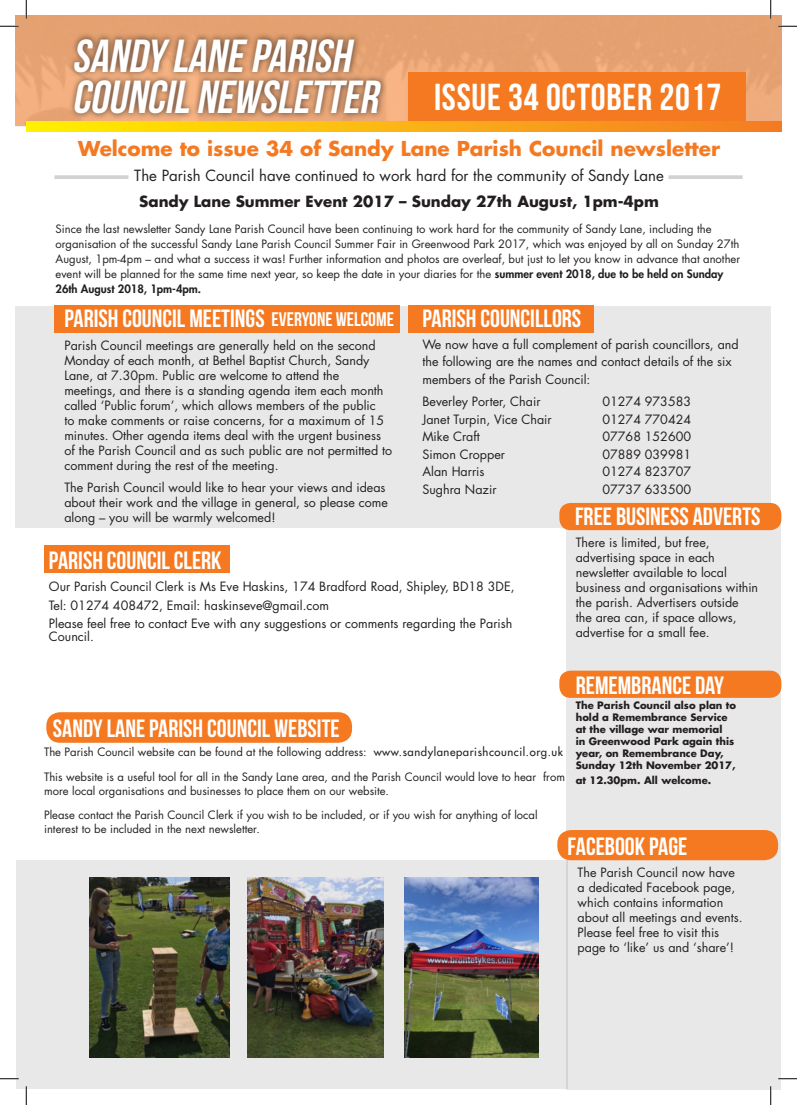
<style>
.page{position:relative;width:797px;height:1105px;background:#fff}
.page>*{position:absolute;margin:0;border:0;box-sizing:border-box;transform-origin:0 0}
.t1{font:italic 46.38px "Bebas Neue";color:#fff}
.t2{font:37.5px "Bebas Neue";letter-spacing:.02em;color:#fff}
.t3{font:25px "Bebas Neue";color:#fff}
.t4{font:700 20px "Futura Std";color:#f47921}
.t5{font:19.62px "Bebas Neue";color:#fff}
.t6{font:15px "Futura Std";color:#231f20}
.t7{font:700 15px "Futura Std";color:#231f20}
.t8{font:12.5px/15px "Futura Std";color:#231f20}
.t9{font:11.25px/15px "Futura Std";color:#231f20}
.t10{font:700 10px/12px "Futura Std";color:#231f20}
.s1{font-weight:800}
.s2{font-weight:500}
</style>
<div class="page">
<div style="left:16px;top:306px;width:754px;height:222px;background:#e9e8e8"></div>
<div style="left:566px;top:521px;width:215px;height:568px;background:#e9e8e8"></div>
<div style="left:408px;top:305px;width:186px;height:27px;background:#f47921"></div>
<div style="left:54px;top:305px;width:345px;height:27px;background:#f47921"></div>
<div style="left:44px;top:546px;width:186px;height:27px;background:#f47921"></div>
<div style="left:16px;top:16px;width:765px;height:109px;background:linear-gradient(to bottom,#e29e6e,#f3af80)"></div>
<div style="left:408px;top:72px;width:337px;height:60px;background:#f47921"></div>
<svg style="left:26px;top:121px;width:755px;height:11px;background:#fab412"></svg>
<div style="left:68px;top:32px;width:319px;height:88px;background:#231f20;opacity:.75"></div>
<div style="left:559px;top:503px;width:222px;height:27px;background:#f47921;border-radius:11px"></div>
<div style="left:559px;top:671px;width:222px;height:27px;background:#f47921;border-radius:11px"></div>
<svg style="left:54px;top:175px;width:74px;height:4px"></svg>
<svg style="left:668px;top:175px;width:74px;height:4px"></svg>
<div style="left:46px;top:712px;width:306px;height:31px;background:#f47921;border-radius:14px"></div>
<div style="left:557px;top:830px;width:221px;height:30px;background:#f47921;border-radius:14px"></div>
<img style="left:16px;top:860px;width:551px;height:229px">
<svg style="left:0;top:25px;width:19px;height:2px"></svg>
<svg style="left:778px;top:25px;width:19px;height:2px"></svg>
<svg style="left:0;top:1078px;width:19px;height:1px"></svg>
<svg style="left:778px;top:1078px;width:19px;height:1px"></svg>
<svg style="left:25px;top:0;width:2px;height:19px"></svg>
<svg style="left:25px;top:1086px;width:2px;height:19px"></svg>
<svg style="left:770px;top:0;width:1px;height:19px"></svg>
<svg style="left:770px;top:1086px;width:1px;height:19px"></svg>
<p class="t1" style="left:72px;top:30px;width:289px">SANDY LANE PARISH</p>
<p class="t1" style="left:72px;top:71px;width:316px">COUNCILNEWSLETTER</p>
<p class="t2" style="left:434px;top:76px;width:289px">ISSUE 34 OCTOBER 2017</p>
<p class="t4" style="left:78px;top:135px;width:643px">Welcome to issue 34 of Sandy Lane Parish Council newsletter</p>
<p class="t6" style="left:134px;top:166px;width:531px">The Parish Council have continued to work hard for the community of Sandy Lane</p>
<p class="t7" style="left:139px;top:191px;width:521px">Sandy Lane Summer Event 2017 – Sunday 27th August, 1pm-4pm</p>
<p class="t9" style="left:55px;top:221px;width:686px">Since the last newsletter Sandy Lane Parish Council have been continuing to work hard for the community of Sandy Lane, including the organisation of the successful Sandy Lane Parish Council Summer Fair in Greenwood Park 2017, which was enjoyed by all on Sunday 27th August, 1pm-4pm – and what a success it was! Further information and photos are overleaf, but just to let you know in advance that another event will be planned for the same time next year, so keep the date in your diaries for the <span class="s1">summer event 2018, due to be held on Sunday 26th August 2018, 1pm-4pm.</span></p>
<p class="t5" style="left:272px;top:309px;width:124px">EVERYONE WELCOME</p>
<p class="t3" style="left:422px;top:305px;width:160px">PARISH COUNCILLORS</p>
<p class="t8" style="left:422px;top:335px;width:318px;line-height:17.5px">We now have a full complement of parish councillors, and the following are the names and contact details of the six members of the Parish Council:</p>
<p class="t8" style="left:422px;top:394px;width:120px">Beverley Porter, Chair</p>
<p class="t8" style="left:602px;top:394px;width:90px">01274 973583</p>
<p class="t8" style="left:422px;top:412px;width:131px">Janet Turpin, Vice Chair</p>
<p class="t8" style="left:602px;top:412px;width:90px">01274 770424</p>
<p class="t8" style="left:422px;top:429px;width:59px">Mike Craft</p>
<p class="t8" style="left:602px;top:429px;width:90px">07768 152600</p>
<p class="t8" style="left:422px;top:447px;width:84px">Simon Cropper</p>
<p class="t8" style="left:602px;top:447px;width:90px">07889 039981</p>
<p class="t8" style="left:422px;top:464px;width:64px">Alan Harris</p>
<p class="t8" style="left:602px;top:464px;width:90px">01274 823707</p>
<p class="t8" style="left:422px;top:482px;width:76px">Sughra Nazir</p>
<p class="t8" style="left:602px;top:482px;width:90px">07737 633500</p>
<p class="t3" style="left:575px;top:503px;width:187px">FREE BUSINESS ADVERTS</p>
<p class="t8" style="left:575px;top:535px;width:184px">There is limited, but free, advertising space in each newsletter available to local business and organisations within the parish. Advertisers outside<br>the area can, if space allows, advertise for a small fee.</p>
<p class="t3" style="left:64px;top:305px;width:202px">PARISH COUNCIL MEETINGS</p>
<p class="t8" style="left:64px;top:338px;width:329px">Parish Council meetings are generally held on the second Monday of each month, at Bethel Baptist Church, Sandy Lane, at 7.30pm. Public are welcome to attend the meetings, and there is a standing agenda item each month called ‘Public forum’, which allows members of the public<br>to make comments or raise concerns, for a maximum of 15 minutes. Other agenda items deal with the urgent business of the Parish Council and as such public are not permitted to comment during the rest of the meeting.</p>
<p class="t8" style="left:64px;top:480px;width:325px">The Parish Council would like to hear your views and ideas about their work and the village in general, so please come along – you will be warmly welcomed!</p>
<p class="t3" style="left:49px;top:546px;width:174px">PARISH COUNCIL CLERK</p>
<p class="t8" style="left:49px;top:579px;width:467px">Our Parish Council Clerk is Ms Eve Haskins, 174 Bradford Road, Shipley, BD18 3DE,</p>
<p class="t8" style="left:49px;top:598px;width:282px">Tel: 01274 408472, Email: haskinseve@gmail.com</p>
<p class="t8" style="left:49px;top:617px;width:465px;line-height:12.5px">Please feel free to contact Eve with any suggestions or comments regarding the Parish<br>Council.</p>
<p class="t3" style="left:53px;top:715px;width:288px">SANDY LANE PARISH COUNCIL WEBSITE</p>
<p class="t9" style="left:44px;top:745px;width:520px">The Parish Council website can be found at the following address: <span class="s2">www.sandylaneparishcouncil.org.uk</span></p>
<p class="t9" style="left:44px;top:770px;width:522px;line-height:13.8px">This website is a useful tool for all in the Sandy Lane area, and the Parish Council would love to hear from more local organisations and businesses to place them on our website.</p>
<p class="t9" style="left:44px;top:808px;width:495px;line-height:13.8px">Please contact the Parish Council Clerk if you wish to be included, or if you wish for anything of local interest to be included in the next newsletter.</p>
<p class="t3" style="left:575px;top:671px;width:150px">REMEMBRANCE DAY</p>
<p class="t10" style="left:575px;top:699px;width:162px">The Parish Council also plan to hold a Remembrance Service at the village war memorial<br>in Greenwood Park again this year, on Remembrance Day,<br>Sunday 12th November 2017,</p>
<p class="t10" style="left:575px;top:774px;width:137px">at 12.30pm. All welcome.</p>
<p class="t3" style="left:567px;top:833px;width:121px">FACEBOOK PAGE</p>
<p class="t8" style="left:577px;top:865px;width:166px">The Parish Council now have a dedicated Facebook page, which contains information about all meetings and events.<br>Please feel free to visit this page to ‘like’ us and ‘share’!</p>
</div>
